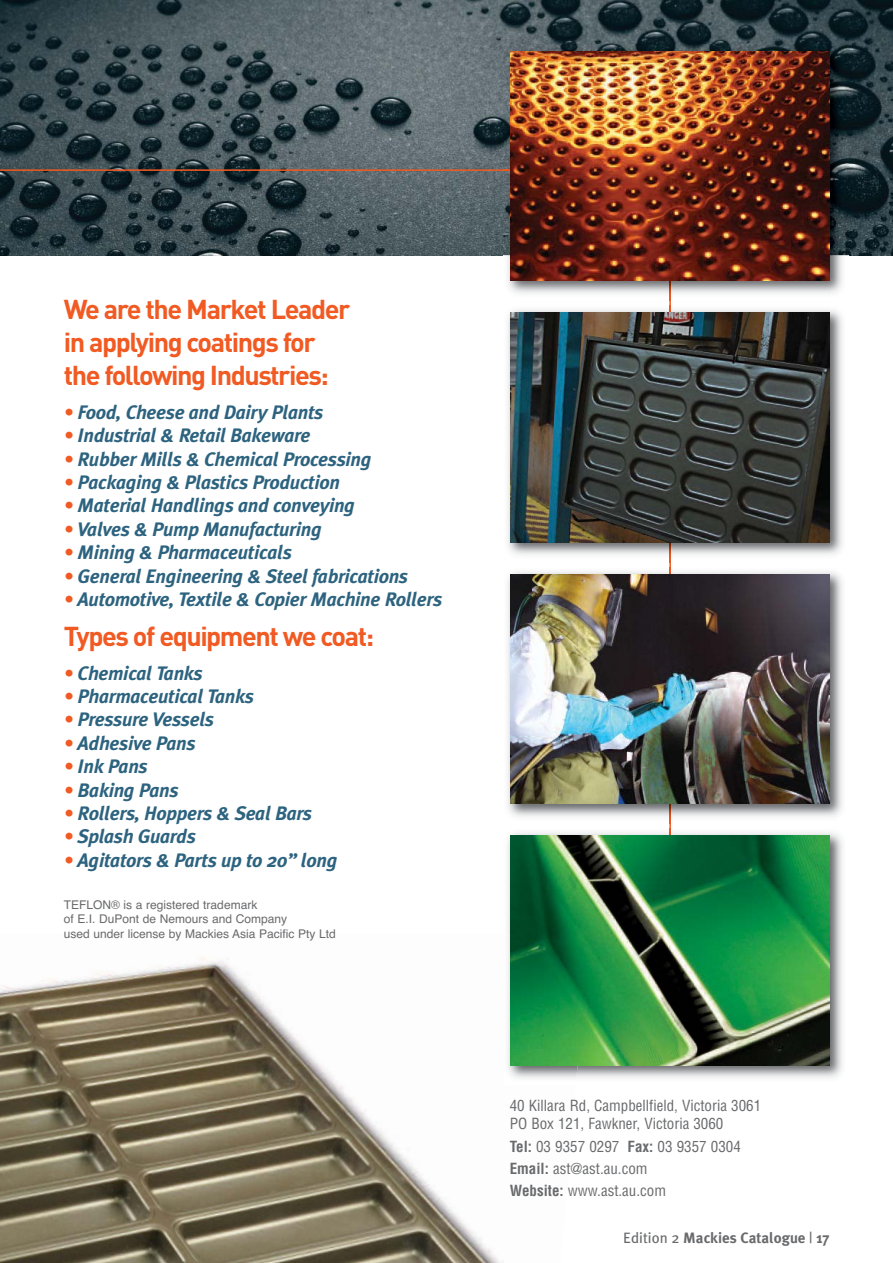
<style>
.page{position:relative;width:893px;height:1263px;background:#fff}
.page>*{position:absolute;margin:0;border:0;box-sizing:border-box;transform-origin:0 0}
.t1{font:700 27px/33px "DIN";letter-spacing:-.055em;color:#f15a22}
.t2{font:italic 700 19.5px "Meta Plus";letter-spacing:-.015em;color:#2d637f}
.t3{font:condensed 15px/22.2px "Helvetica";color:#696a6c}
.t4{font:700 15px "Meta Plus";color:#696a6c}
.t5{font:12px/14.4px "Helvetica";color:#696a6c}
.s1{color:#f15a22}
.s2{font-weight:700}
.s3{font-weight:400}
</style>
<div class="page">
<img style="left:0;top:957px;width:501px;height:306px">
<img style="left:0;top:0;width:893px;height:255px">
<hr style="left:0;top:169px;width:589px;height:2px;background:#f15a22">
<hr style="left:669px;top:231px;width:2px;height:762px;background:#f15a22">
<img style="left:671px;top:255px;width:177px;height:39px">
<img style="left:503px;top:255px;width:166px;height:39px">
<img style="left:503px;top:44px;width:345px;height:211px">
<img style="left:503px;top:169px;width:7px;height:2px">
<img style="left:669px;top:281px;width:2px;height:13px">
<img style="left:510px;top:51px;width:319px;height:230px">
<img style="left:508px;top:310px;width:335px;height:246px">
<img style="left:510px;top:313px;width:319px;height:229px">
<img style="left:508px;top:572px;width:335px;height:246px">
<img style="left:510px;top:574px;width:319px;height:230px">
<img style="left:508px;top:832px;width:335px;height:246px">
<img style="left:508px;top:934px;width:81px;height:145px">
<img style="left:510px;top:836px;width:319px;height:230px">
<h1 class="t1" style="left:64px;top:295px;width:288px">We are the Market Leader in applying coatings for the following Industries:</h1>
<p class="t2" style="left:64px;top:404px;width:261px"><span class="s1">•</span> Food, Cheese and Dairy Plants</p>
<p class="t2" style="left:64px;top:427px;width:248px"><span class="s1">•</span> Industrial &amp; Retail Bakeware</p>
<p class="t2" style="left:64px;top:451px;width:309px"><span class="s1">•</span> Rubber Mills &amp; Chemical Processing</p>
<p class="t2" style="left:64px;top:474px;width:278px"><span class="s1">•</span> Packaging &amp; Plastics Production</p>
<p class="t2" style="left:64px;top:498px;width:293px"><span class="s1">•</span> Material Handlings and conveying</p>
<p class="t2" style="left:64px;top:521px;width:260px"><span class="s1">•</span> Valves &amp; Pump Manufacturing</p>
<p class="t2" style="left:64px;top:544px;width:230px"><span class="s1">•</span> Mining &amp; Pharmaceuticals</p>
<p class="t2" style="left:64px;top:568px;width:346px"><span class="s1">•</span> General Engineering &amp; Steel fabrications</p>
<p class="t2" style="left:64px;top:591px;width:380px"><span class="s1">•</span> Automotive, Textile &amp; Copier Machine Rollers</p>
<h1 class="t1" style="left:64px;top:622px;width:312px">Types of equipment we coat:</h1>
<p class="t2" style="left:64px;top:665px;width:141px"><span class="s1">•</span> Chemical Tanks</p>
<p class="t2" style="left:64px;top:688px;width:192px"><span class="s1">•</span> Pharmaceutical Tanks</p>
<p class="t2" style="left:64px;top:712px;width:152px"><span class="s1">•</span> Pressure Vessels</p>
<p class="t2" style="left:64px;top:735px;width:133px"><span class="s1">•</span> Adhesive Pans</p>
<p class="t2" style="left:64px;top:759px;width:86px"><span class="s1">•</span> Ink Pans</p>
<p class="t2" style="left:64px;top:782px;width:117px"><span class="s1">•</span> Baking Pans</p>
<p class="t2" style="left:64px;top:805px;width:250px"><span class="s1">•</span> Rollers, Hoppers &amp; Seal Bars</p>
<p class="t2" style="left:64px;top:829px;width:134px"><span class="s1">•</span> Splash Guards</p>
<p class="t2" style="left:64px;top:852px;width:275px"><span class="s1">•</span> Agitators &amp; Parts up to 20” long</p>
<p class="t5" style="left:64px;top:899px;width:274px">TEFLON® is a registered trademark<br>of E.I. DuPont de Nemours and Company<br>used under license by Mackies Asia Pacific Pty Ltd</p>
<p class="t3" style="left:510px;top:1098px;width:253px;line-height:18px">40 Killara Rd, Campbellfield, Victoria 3061<br>PO Box 121, Fawkner, Victoria 3060</p>
<p class="t3" style="left:510px;top:1136px;width:233px"><span class="s2">Tel:</span> 03 9357 0297 <span class="s2">Fax:</span> 03 9357 0304<br><span class="s2">Email:</span> ast@ast.au.com<br><span class="s2">Website:</span> www.ast.au.com</p>
<p class="t4" style="left:623px;top:1231px;width:207px"><span class="s3">Edition 2</span> Mackies Catalogue <span class="s3">|</span> 17</p>
</div>
